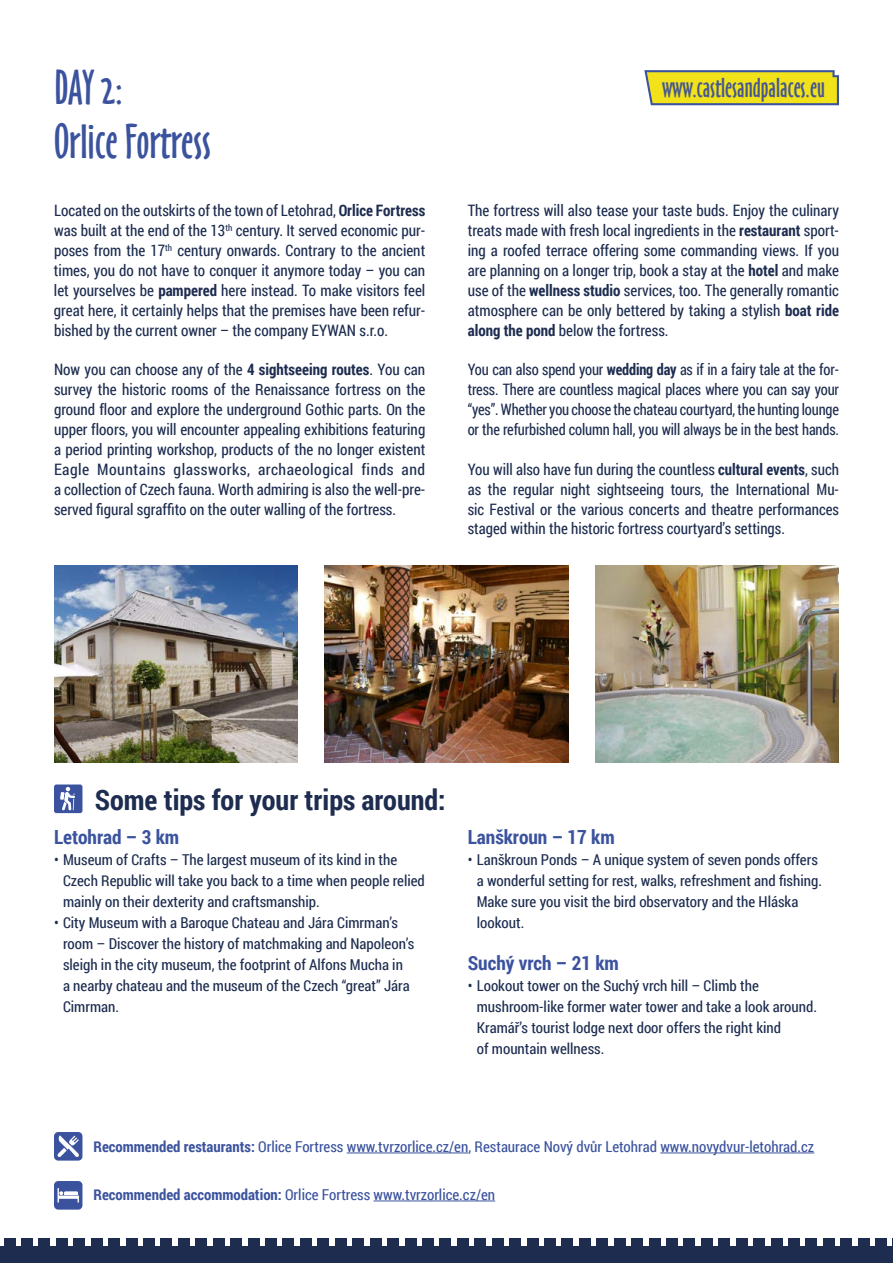
<style>
.page{position:relative;width:893px;height:1263px;background:#fff}
.page>*{position:absolute;margin:0;border:0;box-sizing:border-box;transform-origin:0 0}
.t1{font:45px/54px "Oz Handicraft BT";color:#3b539e}
.t2{font:700 28.2px "Roboto Condensed";color:#1d2c4f}
.t3{font:25.65px "Oz Handicraft BT";color:#465792}
.t4{font:700 19.5px "Roboto Condensed";color:#3b539e}
.t5{font:15.75px/19.8px "Roboto Condensed";color:#1d2c4f;text-align:justify;scale:.96 1}
.t6{font:15.75px/20px "Roboto Condensed";color:#1d2c4f;text-align:justify;scale:.92 1}
.t7{font:15.75px/20px "Roboto Condensed";color:#1d2c4f;text-align:justify;scale:.95 1}
.t8{font:15px/21px "Roboto Condensed";color:#1d2c4f}
.t9{font:15px "Roboto Condensed";color:#3b539e}
.s1{font-weight:700}
</style>
<div class="page">
<div style="left:875px;top:1238px;width:12px;height:9px;background:#1d2c4f"></div>
<div style="left:858px;top:1238px;width:12px;height:9px;background:#1d2c4f"></div>
<div style="left:840px;top:1238px;width:12px;height:9px;background:#1d2c4f"></div>
<div style="left:823px;top:1238px;width:12px;height:9px;background:#1d2c4f"></div>
<div style="left:806px;top:1238px;width:11px;height:9px;background:#1d2c4f"></div>
<div style="left:788px;top:1238px;width:12px;height:9px;background:#1d2c4f"></div>
<div style="left:771px;top:1238px;width:11px;height:9px;background:#1d2c4f"></div>
<div style="left:753px;top:1238px;width:12px;height:9px;background:#1d2c4f"></div>
<div style="left:736px;top:1238px;width:11px;height:9px;background:#1d2c4f"></div>
<div style="left:718px;top:1238px;width:12px;height:9px;background:#1d2c4f"></div>
<div style="left:701px;top:1238px;width:12px;height:9px;background:#1d2c4f"></div>
<div style="left:684px;top:1238px;width:11px;height:9px;background:#1d2c4f"></div>
<div style="left:666px;top:1238px;width:12px;height:9px;background:#1d2c4f"></div>
<div style="left:649px;top:1238px;width:11px;height:9px;background:#1d2c4f"></div>
<div style="left:631px;top:1238px;width:12px;height:9px;background:#1d2c4f"></div>
<div style="left:614px;top:1238px;width:11px;height:9px;background:#1d2c4f"></div>
<div style="left:596px;top:1238px;width:12px;height:9px;background:#1d2c4f"></div>
<div style="left:579px;top:1238px;width:12px;height:9px;background:#1d2c4f"></div>
<div style="left:562px;top:1238px;width:11px;height:9px;background:#1d2c4f"></div>
<div style="left:544px;top:1238px;width:12px;height:9px;background:#1d2c4f"></div>
<div style="left:527px;top:1238px;width:11px;height:9px;background:#1d2c4f"></div>
<div style="left:509px;top:1238px;width:12px;height:9px;background:#1d2c4f"></div>
<div style="left:492px;top:1238px;width:11px;height:9px;background:#1d2c4f"></div>
<div style="left:474px;top:1238px;width:12px;height:9px;background:#1d2c4f"></div>
<div style="left:457px;top:1238px;width:12px;height:9px;background:#1d2c4f"></div>
<div style="left:440px;top:1238px;width:11px;height:9px;background:#1d2c4f"></div>
<div style="left:422px;top:1238px;width:12px;height:9px;background:#1d2c4f"></div>
<div style="left:405px;top:1238px;width:11px;height:9px;background:#1d2c4f"></div>
<div style="left:387px;top:1238px;width:12px;height:9px;background:#1d2c4f"></div>
<div style="left:370px;top:1238px;width:11px;height:9px;background:#1d2c4f"></div>
<div style="left:352px;top:1238px;width:12px;height:9px;background:#1d2c4f"></div>
<div style="left:335px;top:1238px;width:12px;height:9px;background:#1d2c4f"></div>
<div style="left:318px;top:1238px;width:11px;height:9px;background:#1d2c4f"></div>
<div style="left:300px;top:1238px;width:12px;height:9px;background:#1d2c4f"></div>
<div style="left:283px;top:1238px;width:11px;height:9px;background:#1d2c4f"></div>
<div style="left:265px;top:1238px;width:12px;height:9px;background:#1d2c4f"></div>
<div style="left:248px;top:1238px;width:11px;height:9px;background:#1d2c4f"></div>
<div style="left:230px;top:1238px;width:12px;height:9px;background:#1d2c4f"></div>
<div style="left:213px;top:1238px;width:12px;height:9px;background:#1d2c4f"></div>
<div style="left:195px;top:1238px;width:12px;height:9px;background:#1d2c4f"></div>
<div style="left:178px;top:1238px;width:12px;height:9px;background:#1d2c4f"></div>
<div style="left:161px;top:1238px;width:11px;height:9px;background:#1d2c4f"></div>
<div style="left:143px;top:1238px;width:12px;height:9px;background:#1d2c4f"></div>
<div style="left:126px;top:1238px;width:11px;height:9px;background:#1d2c4f"></div>
<div style="left:108px;top:1238px;width:12px;height:9px;background:#1d2c4f"></div>
<div style="left:91px;top:1238px;width:12px;height:9px;background:#1d2c4f"></div>
<div style="left:73px;top:1238px;width:12px;height:9px;background:#1d2c4f"></div>
<div style="left:56px;top:1238px;width:12px;height:9px;background:#1d2c4f"></div>
<div style="left:39px;top:1238px;width:11px;height:9px;background:#1d2c4f"></div>
<div style="left:21px;top:1238px;width:12px;height:9px;background:#1d2c4f"></div>
<div style="left:4px;top:1238px;width:11px;height:9px;background:#1d2c4f"></div>
<div style="left:0;top:1246px;width:893px;height:17px;background:#1d2c4f"></div>
<hr style="left:347px;top:1152px;width:121px;height:1px;background:#3b539e">
<hr style="left:660px;top:1152px;width:154px;height:1px;background:#3b539e">
<hr style="left:374px;top:1200px;width:121px;height:1px;background:#3b539e">
<div style="left:54px;top:784px;width:28px;height:29px;background:#3b539e;border-radius:2px"></div>
<svg style="left:60px;top:787px;width:15px;height:23px"></svg>
<div style="left:54px;top:1132px;width:28px;height:28px;background:#3b539e;border-radius:4px"></div>
<svg style="left:57px;top:1135px;width:22px;height:22px"></svg>
<div style="left:54px;top:1181px;width:28px;height:28px;background:#3b539e;border-radius:4px"></div>
<svg style="left:58px;top:1188px;width:21px;height:14px"></svg>
<img style="left:54px;top:566px;width:243px;height:196px">
<img style="left:325px;top:566px;width:243px;height:196px">
<img style="left:596px;top:566px;width:243px;height:196px">
<svg style="left:644px;top:70px;width:195px;height:35px;background:#d9d030"></svg>
<h1 class="t1" style="left:54px;top:61px;width:159px">DAY 2:<br>Orlice Fortress</h1>
<h3 class="t3" style="left:662px;top:73px;width:164px">www.castlesandpalaces.eu</h3>
<p class="t5" style="left:54px;top:200px;width:388px">Located on the outskirts of the town of Letohrad, <span class="s1">Orlice Fortress </span>was built at the end of the 13<sup>th</sup> century. It served economic pur&shy;poses from the 17<sup>th</sup> century onwards. Contrary to the ancient times, you do not have to conquer it anymore today – you can let yourselves be <span class="s1">pampered</span> here instead. To make visitors feel great here, it certainly helps that the premises have been refur&shy;bished by the current owner – the company EYWAN s.r.o.</p>
<p class="t5" style="left:54px;top:359px;width:388px">Now you can choose any of the <span class="s1">4 sightseeing routes</span>. You can survey the historic rooms of the Renaissance fortress on the ground floor and explore the underground Gothic parts. On the upper floors, you will encounter appealing exhibitions featuring a period printing workshop, products of the no longer existent Eagle Mountains glassworks, archaeological finds and a collection of Czech fauna. Worth admiring is also the well-pre&shy;served figural sgraffito on the outer walling of the fortress.</p>
<p class="t5" style="left:468px;top:200px;width:388px">The fortress will also tease your taste buds. Enjoy the culinary treats made with fresh local ingredients in the <span class="s1">restaurant</span> sport&shy;ing a roofed terrace offering some commanding views. If you are planning on a longer trip, book a stay at the <span class="s1">hotel</span> and make use of the <span class="s1">wellness studio</span> services, too. The generally romantic atmosphere can be only bettered by taking a stylish <span class="s1">boat ride along the pond</span> below the fortress.</p>
<p class="t6" style="left:468px;top:359px;width:405px">You can also spend your <span class="s1">wedding day</span> as if in a fairy tale at the for&shy;tress. There are countless magical places where you can say your “yes”. Whether you choose the chateau courtyard, the hunting lounge or the refurbished column hall, you will always be in the best hands.</p>
<p class="t7" style="left:468px;top:459px;width:392px">You will also have fun during the countless <span class="s1">cultural events</span>, such as the regular night sightseeing tours, the International Mu&shy;sic Festival or the various concerts and theatre performances staged within the historic fortress courtyard’s settings.</p>
<h2 class="t2" style="left:95px;top:780px;width:352px">Some tips for your trips around:</h2>
<p class="t4" style="left:54px;top:823px;width:127px">Letohrad – 3 km</p>
<p class="t8" style="left:63px;top:849px;width:363px;text-indent:-9px">• Museum of Crafts – The largest museum of its kind in the<br>Czech Republic will take you back to a time when people relied mainly on their dexterity and craftsmanship.</p>
<p class="t8" style="left:63px;top:912px;width:353px;text-indent:-9px">• City Museum with a Baroque Chateau and Jára Cimrman’s room – Discover the history of matchmaking and Napoleon’s sleigh in the city museum, the footprint of Alfons Mucha in<br>a nearby chateau and the museum of the Czech “great” Jára Cimrman.</p>
<p class="t4" style="left:468px;top:823px;width:148px">Lanškroun – 17 km</p>
<p class="t8" style="left:477px;top:849px;width:347px;text-indent:-9px">• Lanškroun Ponds – A unique system of seven ponds offers a wonderful setting for rest, walks, refreshment and fishing.<br>Make sure you visit the bird observatory and the Hláska lookout.</p>
<p class="t4" style="left:468px;top:949px;width:153px">Suchý vrch – 21 km</p>
<p class="t8" style="left:477px;top:975px;width:342px;text-indent:-9px">• Lookout tower on the Suchý vrch hill – Climb the mushroom-like former water tower and take a look around.<br>Kramář’s tourist lodge next door offers the right kind<br>of mountain wellness.</p>
<p class="t9" style="left:94px;top:1136px;width:722px"><span class="s1">Recommended restaurants:</span> Orlice Fortress www.tvrzorlice.cz/en, Restaurace Nový dvůr Letohrad www.novydvur-letohrad.cz</p>
<p class="t9" style="left:94px;top:1184px;width:403px"><span class="s1">Recommended accommodation:</span> Orlice Fortress www.tvrzorlice.cz/en</p>
</div>
